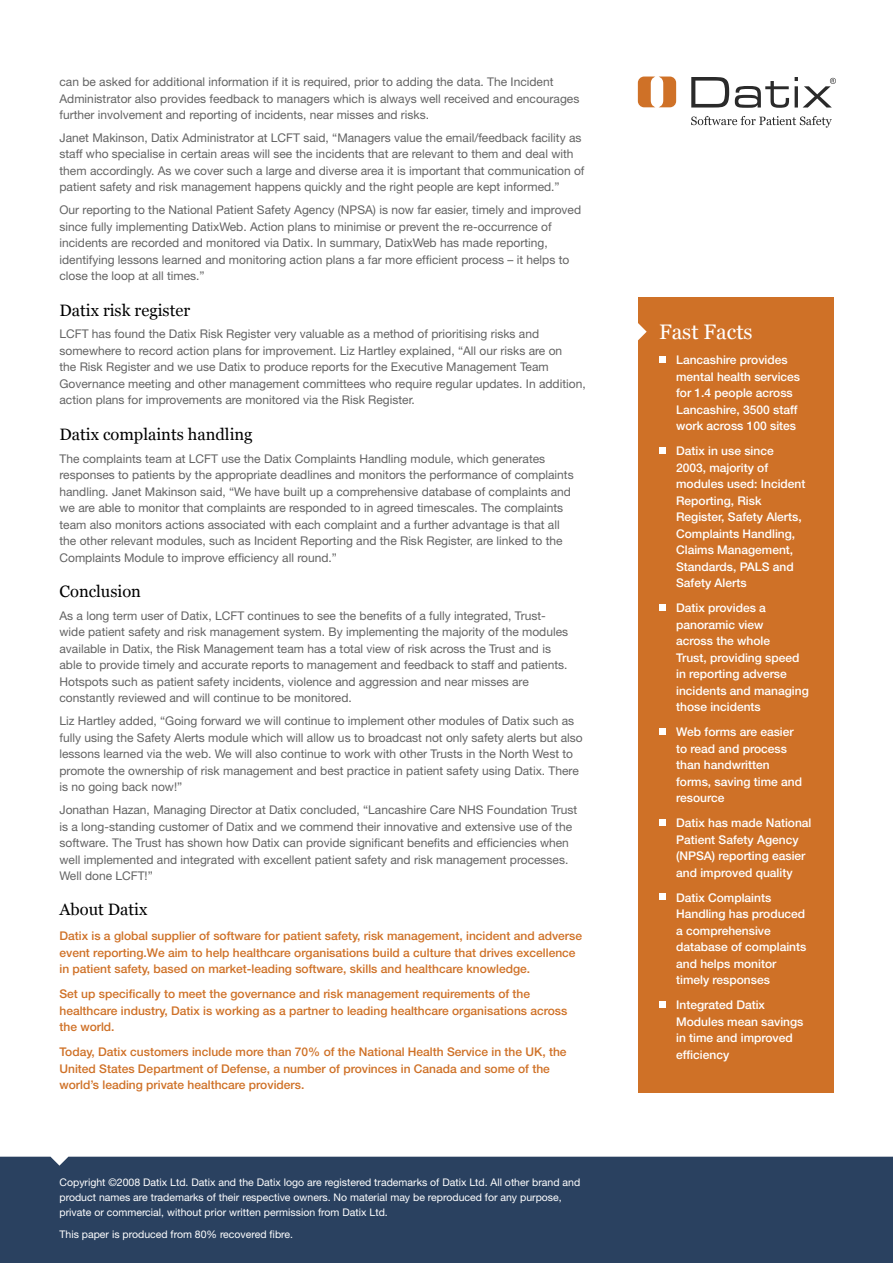
<style>
.page{position:relative;width:893px;height:1263px;background:#fff}
.page>*{position:absolute;margin:0;border:0;box-sizing:border-box;transform-origin:0 0}
.t1{font:21px "Georgia";color:#fff}
.Page_Titles{font:16.5px "Georgia";color:#000}
.Paragraph_Main{font:12px/16.5px "Helvetica Neue";color:#636363}
.t2{font:500 12px/16.5px "Helvetica Neue";color:#fff}
.t3{font:500 12px/16.5px "Helvetica Neue";color:#cf7127}
.t4{font:10.5px/15px "Helvetica Neue";color:#fff}
</style>
<div class="page">
<div style="left:0;top:1157px;width:893px;height:106px;background:#2a4160"></div>
<svg style="left:691px;top:77px;width:38px;height:31px"></svg>
<svg style="left:735px;top:81px;width:54px;height:27px"></svg>
<svg style="left:795px;top:77px;width:41px;height:31px"></svg>
<svg style="left:638px;top:77px;width:38px;height:30px"></svg>
<svg style="left:691px;top:116px;width:141px;height:12px"></svg>
<div style="left:638px;top:298px;width:195px;height:795px;background:#cf7127"></div>
<div style="left:659px;top:356px;width:6px;height:7px;background:#fff"></div>
<div style="left:659px;top:447px;width:6px;height:7px;background:#fff"></div>
<div style="left:659px;top:604px;width:6px;height:7px;background:#fff"></div>
<div style="left:659px;top:728px;width:6px;height:7px;background:#fff"></div>
<div style="left:659px;top:819px;width:6px;height:7px;background:#fff"></div>
<svg style="left:659px;top:894px;width:6px;height:6px"></svg>
<div style="left:659px;top:1001px;width:6px;height:7px;background:#fff"></div>
<svg style="left:638px;top:323px;width:9px;height:18px"></svg>
<p class="Paragraph_Main" style="left:60px;top:73px;width:521px">can be asked for additional information if it is required, prior to adding the data. The Incident<br>Administrator also provides feedback to managers which is always well received and encourages further involvement and reporting of incidents, near misses and risks.</p>
<p class="Paragraph_Main" style="left:60px;top:129px;width:526px">Janet Makinson, Datix Administrator at LCFT said, “Managers value the email/feedback facility as staff who specialise in certain areas will see the incidents that are relevant to them and deal with them accordingly. As we cover such a large and diverse area it is important that communication of patient safety and risk management happens quickly and the right people are kept informed.”</p>
<p class="Paragraph_Main" style="left:60px;top:202px;width:523px">Our reporting to the National Patient Safety Agency (NPSA) is now far easier, timely and improved since fully implementing DatixWeb. Action plans to minimise or prevent the re-occurrence of incidents are recorded and monitored via Datix. In summary, DatixWeb has made reporting, identifying lessons learned and monitoring action plans a far more efficient process – it helps to close the loop at all times.”</p>
<p class="Page_Titles" style="left:60px;top:300px;width:132px">Datix risk register</p>
<p class="Paragraph_Main" style="left:60px;top:326px;width:528px">LCFT has found the Datix Risk Register very valuable as a method of prioritising risks and somewhere to record action plans for improvement. Liz Hartley explained, “All our risks are on<br>the Risk Register and we use Datix to produce reports for the Executive Management Team Governance meeting and other management committees who require regular updates. In addition, action plans for improvements are monitored via the Risk Register.</p>
<p class="Page_Titles" style="left:60px;top:424px;width:195px">Datix complaints handling</p>
<p class="Paragraph_Main" style="left:60px;top:450px;width:516px">The complaints team at LCFT use the Datix Complaints Handling module, which generates responses to patients by the appropriate deadlines and monitors the performance of complaints handling. Janet Makinson said, “We have built up a comprehensive database of complaints and we are able to monitor that complaints are responded to in agreed timescales. The complaints team also monitors actions associated with each complaint and a further advantage is that all the other relevant modules, such as Incident Reporting and the Risk Register, are linked to the Complaints Module to improve efficiency all round.”</p>
<p class="Page_Titles" style="left:60px;top:581px;width:83px">Conclusion</p>
<p class="Paragraph_Main" style="left:60px;top:607px;width:510px">As a long term user of Datix, LCFT continues to see the benefits of a fully integrated, Trust&shy;wide patient safety and risk management system. By implementing the majority of the modules available in Datix, the Risk Management team has a total view of risk across the Trust and is able to provide timely and accurate reports to management and feedback to staff and patients.<br>Hotspots such as patient safety incidents, violence and aggression and near misses are constantly reviewed and will continue to be monitored.</p>
<p class="Paragraph_Main" style="left:60px;top:712px;width:525px">Liz Hartley added, “Going forward we will continue to implement other modules of Datix such as fully using the Safety Alerts module which will allow us to broadcast not only safety alerts but also lessons learned via the web. We will also continue to work with other Trusts in the North West to promote the ownership of risk management and best practice in patient safety using Datix. There is no going back now!”</p>
<p class="Paragraph_Main" style="left:60px;top:801px;width:519px">Jonathan Hazan, Managing Director at Datix concluded, “Lancashire Care NHS Foundation Trust is a long-standing customer of Datix and we commend their innovative and extensive use of the software. The Trust has shown how Datix can provide significant benefits and efficiencies when well implemented and integrated with excellent patient safety and risk management processes.<br>Well done LCFT!”</p>
<p class="Page_Titles" style="left:60px;top:900px;width:89px">About Datix</p>
<p class="t3" style="left:60px;top:928px;width:524px">Datix is a global supplier of software for patient safety, risk management, incident and adverse event reporting.We aim to help healthcare organisations build a culture that drives excellence in patient safety, based on market-leading software, skills and healthcare knowledge.</p>
<p class="t3" style="left:60px;top:986px;width:509px">Set up specifically to meet the governance and risk management requirements of the healthcare industry, Datix is working as a partner to leading healthcare organisations across the world.</p>
<p class="t3" style="left:60px;top:1044px;width:509px">Today, Datix customers include more than 70% of the National Health Service in the UK, the<br>United States Department of Defense, a number of provinces in Canada and some of the world’s leading private healthcare providers.</p>
<p class="t4" style="left:60px;top:1175px;width:522px">Copyright ©2008 Datix Ltd. Datix and the Datix logo are registered trademarks of Datix Ltd. All other brand and product names are trademarks of their respective owners. No material may be reproduced for any purpose, private or commercial, without prior written permission from Datix Ltd.</p>
<p class="t4" style="left:60px;top:1227px;width:235px">This paper is produced from 80% recovered fibre.</p>
<p class="t1" style="left:659px;top:319px;width:95px">Fast Facts</p>
<p class="t2" style="left:676px;top:351px;width:126px">Lancashire provides mental health services for 1.4 people across<br>Lancashire, 3500 staff work across 100 sites</p>
<p class="t2" style="left:676px;top:442px;width:131px">Datix in use since<br>2003, majority of modules used: Incident<br>Reporting, Risk<br>Register, Safety Alerts,<br>Complaints Handling,<br>Claims Management,<br>Standards, PALS and<br>Safety Alerts</p>
<p class="t2" style="left:676px;top:599px;width:134px">Datix provides a panoramic view<br>across the whole<br>Trust, providing speed in reporting adverse incidents and managing those incidents</p>
<p class="t2" style="left:676px;top:723px;width:128px">Web forms are easier to read and process than handwritten forms, saving time and resource</p>
<p class="t2" style="left:676px;top:814px;width:137px">Datix has made National<br>Patient Safety Agency (NPSA) reporting easier and improved quality</p>
<p class="t2" style="left:676px;top:889px;width:132px">Datix Complaints<br>Handling has produced a comprehensive database of complaints and helps monitor timely responses</p>
<p class="t2" style="left:676px;top:996px;width:129px">Integrated Datix<br>Modules mean savings in time and improved efficiency</p>
</div>
